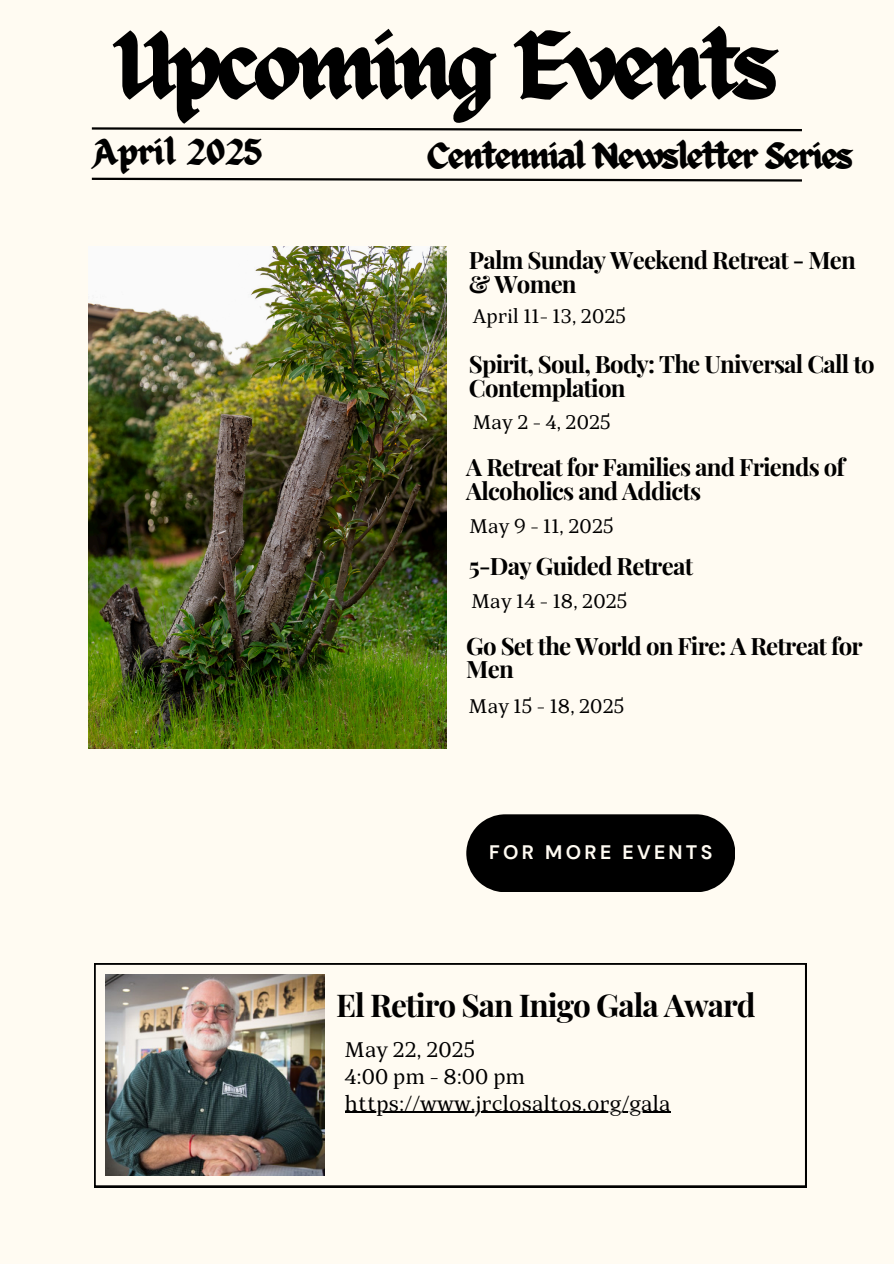
<style>
.page{position:relative;width:894px;height:1264px;background:#fff}
.page>*{position:absolute;margin:0;border:0;box-sizing:border-box;transform-origin:0 0}
.t1{font:94.5px "ED Celandine";letter-spacing:-.05em;color:#000}
.t2{font:36.45px "ED Celandine";letter-spacing:-.05em;color:#000}
.t3{font:36px "ED Celandine";color:#000}
.t4{font:700 31.5px "Playfair Display";letter-spacing:-.035em;color:#000}
.t5{font:700 24px/23.7px "Playfair Display";letter-spacing:-.035em;color:#000}
.t6{font:21px "TT Bells";letter-spacing:.01em;color:#000}
.t7{font:19.5px "TT Bells";letter-spacing:.01em;color:#000}
.t8{font:700 19.5px "DM Sans";letter-spacing:.17em;color:#fffbf2}
</style>
<div class="page">
<div style="left:0;top:0;width:893px;height:1263px;background:#fffbf2"></div>
<img style="left:88px;top:247px;width:358px;height:501px">
<svg style="left:91px;top:127px;width:711px;height:5px"></svg>
<svg style="left:91px;top:177px;width:711px;height:5px"></svg>
<svg style="left:466px;top:814px;width:269px;height:78px;background:#10100f"></svg>
<svg style="left:94px;top:963px;width:712px;height:223px"></svg>
<img style="left:105px;top:974px;width:220px;height:201px">
<hr style="left:345px;top:1111px;width:325px;height:1px;background:#000">
<h1 class="t1" style="left:115px;top:14px;width:665px">Upcoming Events</h1>
<p class="t2" style="left:427px;top:136px;width:427px">Centennial Newsletter Series</p>
<p class="t3" style="left:92px;top:132px;width:172px">April 2025</p>
<h2 class="t5" style="left:469px;top:247px;width:388px">Palm Sunday Weekend Retreat - Men &amp; Women</h2>
<p class="t7" style="left:472px;top:304px;width:155px">April 11- 13, 2025</p>
<p class="t5" style="left:469px;top:351px;width:407px">Spirit, Soul, Body: The Universal Call to<br>Contemplation</p>
<p class="t7" style="left:472px;top:410px;width:140px">May 2 - 4, 2025</p>
<h4 class="t5" style="left:466px;top:454px;width:380px">A Retreat for Families and Friends of<br>Alcoholics and Addicts</h4>
<p class="t7" style="left:469px;top:514px;width:146px">May 9 - 11, 2025</p>
<h4 class="t5" style="left:469px;top:553px;width:226px">5-Day Guided Retreat</h4>
<h4 class="t7" style="left:471px;top:589px;width:157px">May 14 - 18, 2025</h4>
<h4 class="t5" style="left:466px;top:633px;width:398px">Go Set the World on Fire: A Retreat for<br>Men</h4>
<p class="t7" style="left:469px;top:694px;width:157px">May 15 - 18, 2025</p>
<h2 class="t8" style="left:489px;top:840px;width:225px">FOR MORE EVENTS</h2>
<p class="t4" style="left:336px;top:983px;width:420px">El Retiro San Inigo Gala Award</p>
<h4 class="t6" style="left:345px;top:1036px;width:132px">May 22, 2025</h4>
<p class="t6" style="left:345px;top:1063px;width:182px">4:00 pm - 8:00 pm</p>
<h5 class="t6" style="left:345px;top:1090px;width:327px">https://www.jrclosaltos.org/gala</h5>
</div>
